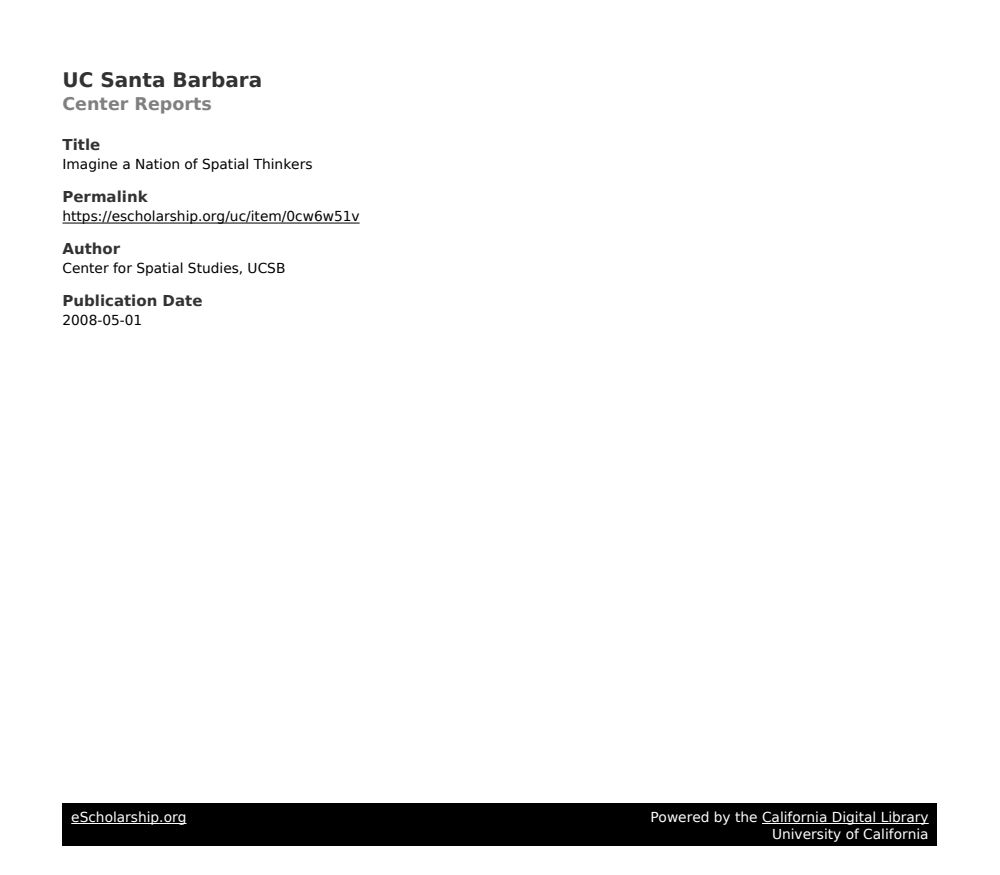
<style>
.page{position:relative;width:1000px;height:875px;background:#fff}
.page>*{position:absolute;margin:0;border:0;box-sizing:border-box;transform-origin:0 0}
.t1{font:700 20px "DejaVu Sans";color:#323232}
.t2{font:700 17.5px "DejaVu Sans";color:#808080}
.t3{font:700 15px "DejaVu Sans";color:#323232}
.t4{font:13.75px "DejaVu Sans";color:#000}
.t5{font:13.75px/17.5px "DejaVu Sans";color:#fff;text-align:right}
</style>
<div class="page">
<hr style="left:62px;top:223px;width:298px;height:1px;background:#000">
<div style="left:62px;top:804px;width:876px;height:42px;background:#000"></div>
<hr style="left:71px;top:823px;width:115px;height:1px;background:#fff">
<hr style="left:762px;top:823px;width:167px;height:1px;background:#fff">
<h1 class="t1" style="left:62px;top:72px;width:201px">UC Santa Barbara</h1>
<p class="t2" style="left:62px;top:97px;width:151px">Center Reports</p>
<p class="t3" style="left:62px;top:139px;width:39px">Title</p>
<p class="t4" style="left:62px;top:159px;width:252px">Imagine a Nation of Spatial Thinkers</p>
<p class="t3" style="left:62px;top:191px;width:87px">Permalink</p>
<p class="t4" style="left:62px;top:211px;width:299px">https://escholarship.org/uc/item/0cw6w51v</p>
<p class="t3" style="left:62px;top:243px;width:59px">Author</p>
<p class="t4" style="left:62px;top:263px;width:224px">Center for Spatial Studies, UCSB</p>
<p class="t3" style="left:62px;top:295px;width:142px">Publication Date</p>
<p class="t4" style="left:62px;top:315px;width:81px">2008-05-01</p>
<p class="t5" style="left:71px;top:809px;width:117px">eScholarship.org</p>
<p class="t5" style="left:650px;top:809px;width:280px">Powered by the California Digital Library<br>University of California</p>
</div>
